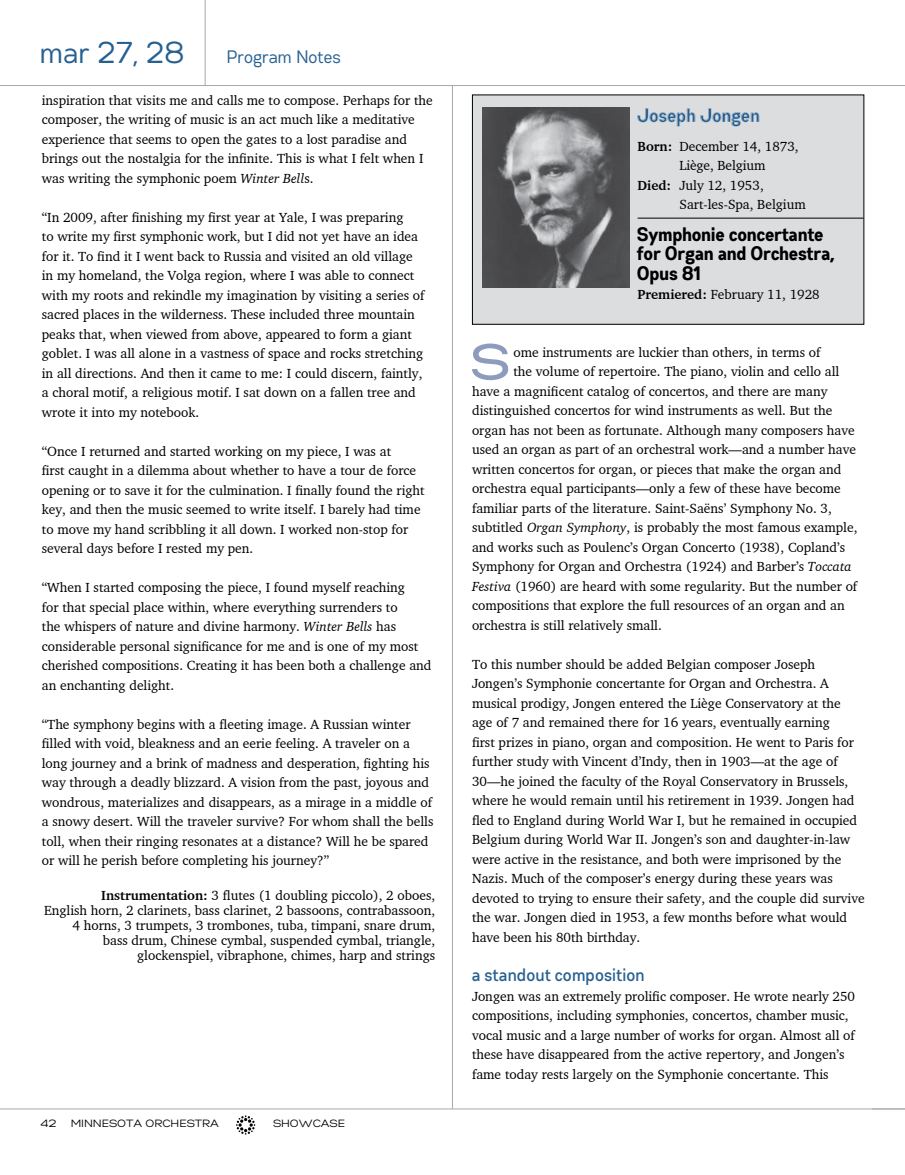
<style>
.page{position:relative;width:905px;height:1175px;background:#fff}
.page>*{position:absolute;margin:0;border:0;box-sizing:border-box;transform-origin:0 0}
.t1{font:73.5px "Gabriel Orchestra Normal";color:#8d9cbc}
.t2{font:30px "Gabriel Orchestra Cond Normal";color:#266092}
.t3{font:700 19.5px/19.5px "Gabriel Orchestra Cond";color:#000}
.t4{font:700 19.5px "Gabriel Orchestra Cond";color:#266092}
.t5{font:500 18px "Gabriel Orchestra Cond";color:#266092}
.t6{font:18px "Gabriel Orchestra Cond Normal";color:#266092}
.t7{font:13.5px/19.5px "Charter BT Pro";color:#000}
.t8{font:10.5px "Gabriel Orchestra Normal";color:#000}
.s1{font-style:italic}
.s2{font-weight:700}
</style>
<div class="page">
<hr style="left:0;top:1108px;width:904px;height:1px;background:#a7a9ac">
<svg style="left:236px;top:1115px;width:19px;height:19px"></svg>
<hr style="left:0;top:85px;width:904px;height:1px;background:#a7a9ac">
<hr style="left:452px;top:86px;width:1px;height:1022px;background:#a7a9ac">
<div style="left:472px;top:95px;width:391px;height:229px;background:#dcddde"></div>
<div style="left:472px;top:94px;width:392px;height:231px;border:1px solid #000"></div>
<img style="left:482px;top:107px;width:147px;height:181px">
<hr style="left:637px;top:218px;width:226px;height:1px;background:#000">
<hr style="left:205px;top:0;width:1px;height:85px;background:#a7a9ac">
<h2 class="t2" style="left:41px;top:35px;width:146px">mar 27, 28</h2>
<h3 class="t6" style="left:227px;top:46px;width:116px">Program Notes</h3>
<p class="t7" style="left:42px;top:90px;width:392px">inspiration that visits me and calls me to compose. Perhaps for the composer, the writing of music is an act much like a meditative experience that seems to open the gates to a lost paradise and brings out the nostalgia for the infinite. This is what I felt when I was writing the symphonic poem <span class="s1">Winter Bell</span>s.</p>
<p class="t7" style="left:42px;top:207px;width:384px">“In 2009, after finishing my first year at Yale, I was preparing<br>to write my first symphonic work, but I did not yet have an idea for it. To find it I went back to Russia and visited an old village in my homeland, the Volga region, where I was able to connect with my roots and rekindle my imagination by visiting a series of sacred places in the wilderness. These included three mountain peaks that, when viewed from above, appeared to form a giant goblet. I was all alone in a vastness of space and rocks stretching in all directions. And then it came to me: I could discern, faintly, a choral motif, a religious motif. I sat down on a fallen tree and wrote it into my notebook.</p>
<p class="t7" style="left:42px;top:441px;width:384px">“Once I returned and started working on my piece, I was at<br>first caught in a dilemma about whether to have a tour de force opening or to save it for the culmination. I finally found the right key, and then the music seemed to write itself. I barely had time to move my hand scribbling it all down. I worked non-stop for several days before I rested my pen.</p>
<p class="t7" style="left:42px;top:578px;width:391px">“When I started composing the piece, I found myself reaching<br>for that special place within, where everything surrenders to<br>the whispers of nature and divine harmony. <span class="s1">Winter Bells</span> has considerable personal significance for me and is one of my most cherished compositions. Creating it has been both a challenge and an enchanting delight.</p>
<p class="t7" style="left:42px;top:714px;width:393px">“The symphony begins with a fleeting image. A Russian winter filled with void, bleakness and an eerie feeling. A traveler on a long journey and a brink of madness and desperation, fighting his way through a deadly blizzard. A vision from the past, joyous and wondrous, materializes and disappears, as a mirage in a middle of a snowy desert. Will the traveler survive? For whom shall the bells toll, when their ringing resonates at a distance? Will he be spared or will he perish before completing his journey?”</p>
<p class="t7" style="left:44px;top:887px;width:392px;line-height:15px;text-align:right"><span class="s2">Instrumentation:</span> 3 flutes (1 doubling piccolo), 2 oboes,<br>English horn, 2 clarinets, bass clarinet, 2 bassoons, contrabassoon, 4 horns, 3 trumpets, 3 trombones, tuba, timpani, snare drum,<br>bass drum, Chinese cymbal, suspended cymbal, triangle, glockenspiel, vibraphone, chimes, harp and strings</p>
<p class="t8" style="left:41px;top:1117px;width:17px">42</p>
<p class="t8" style="left:71px;top:1117px;width:150px">MINNESOTA ORCHESTRA</p>
<p class="t8" style="left:273px;top:1117px;width:74px">SHOWCASE</p>
<h3 class="t4" style="left:637px;top:104px;width:124px">Joseph Jongen</h3>
<p class="t7" style="left:637px;top:136px;width:163px"><span class="s2">Born:</span> December 14, 1873,</p>
<p class="t7" style="left:679px;top:156px;width:87px">Liège, Belgium</p>
<p class="t7" style="left:637px;top:175px;width:128px"><span class="s2">Died:</span> July 12, 1953,</p>
<p class="t7" style="left:679px;top:195px;width:128px">Sart-les-Spa, Belgium</p>
<h3 class="t3" style="left:637px;top:224px;width:199px">Symphonie concertante for Organ and Orchestra,<br>Opus 81</h3>
<p class="t7" style="left:637px;top:285px;width:184px"><span class="s2">Premiered:</span> February 11, 1928</p>
<h1 class="t1" style="left:468px;top:311px;width:44px">s</h1>
<p class="t7" style="left:513px;top:342px;width:308px">ome instruments are luckier than others, in terms of</p>
<p class="t7" style="left:513px;top:362px;width:327px">the volume of repertoire. The piano, violin and cello all</p>
<p class="t7" style="left:472px;top:381px;width:357px">have a magnificent catalog of concertos, and there are many</p>
<p class="t7" style="left:472px;top:401px;width:362px">distinguished concertos for wind instruments as well. But the</p>
<p class="t7" style="left:472px;top:420px;width:384px">organ has not been as fortunate. Although many composers have</p>
<p class="t7" style="left:472px;top:440px;width:385px">used an organ as part of an orchestral work—and a number have</p>
<p class="t7" style="left:472px;top:459px;width:371px">written concertos for organ, or pieces that make the organ and</p>
<p class="t7" style="left:472px;top:479px;width:370px">orchestra equal participants—only a few of these have become</p>
<p class="t7" style="left:472px;top:498px;width:361px">familiar parts of the literature. Saint-Saëns’ Symphony No. 3,</p>
<p class="t7" style="left:472px;top:518px;width:387px">subtitled <span class="s1">Organ Symphony</span>, is probably the most famous example,</p>
<p class="t7" style="left:472px;top:537px;width:375px">and works such as Poulenc’s Organ Concerto (1938), Copland’s</p>
<p class="t7" style="left:472px;top:557px;width:381px">Symphony for Organ and Orchestra (1924) and Barber’s <span class="s1">Toccata</span></p>
<p class="t7" style="left:472px;top:576px;width:387px"><span class="s1">Festiva</span> (1960) are heard with some regularity. But the number of</p>
<p class="t7" style="left:472px;top:596px;width:374px">compositions that explore the full resources of an organ and an</p>
<p class="t7" style="left:472px;top:615px;width:191px">orchestra is still relatively small.</p>
<p class="t7" style="left:472px;top:654px;width:394px">To this number should be added Belgian composer Joseph Jongen’s Symphonie concertante for Organ and Orchestra. A musical prodigy, Jongen entered the Liège Conservatory at the age of 7 and remained there for 16 years, eventually earning<br>first prizes in piano, organ and composition. He went to Paris for further study with Vincent d’Indy, then in 1903—at the age of 30—he joined the faculty of the Royal Conservatory in Brussels, where he would remain until his retirement in 1939. Jongen had fled to England during World War I, but he remained in occupied Belgium during World War II. Jongen’s son and daughter-in-law were active in the resistance, and both were imprisoned by the Nazis. Much of the composer’s energy during these years was devoted to trying to ensure their safety, and the couple did survive the war. Jongen died in 1953, a few months before what would have been his 80th birthday.</p>
<h3 class="t5" style="left:472px;top:964px;width:174px">a standout composition</h3>
<p class="t7" style="left:472px;top:986px;width:384px">Jongen was an extremely prolific composer. He wrote nearly 250 compositions, including symphonies, concertos, chamber music, vocal music and a large number of works for organ. Almost all of these have disappeared from the active repertory, and Jongen’s fame today rests largely on the Symphonie concertante. This</p>
</div>
